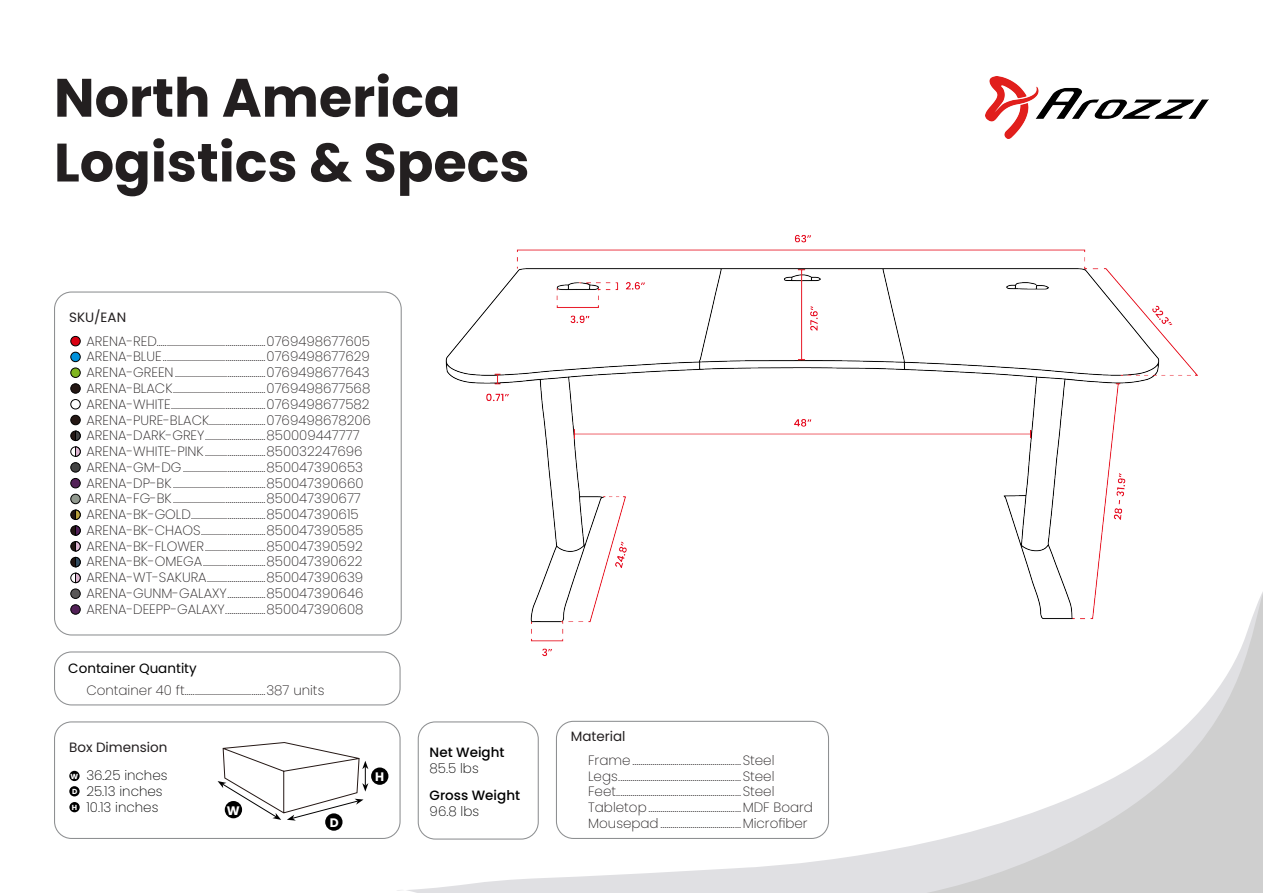
<style>
.page{position:relative;width:1263px;height:893px;background:#fff}
.page>*{position:absolute;margin:0;border:0;box-sizing:border-box;transform-origin:0 0}
.t1{font:700 54px/64.8px "Poppins";color:#231f20}
.t2{font:200 13.5px/15.8px "Poppins";color:#231f20}
.t3{font:200 13.5px/16.2px "Poppins";color:#000001}
.t4{font:13.5px "Poppins";color:#231f20}
.t5{font:500 13.5px "Poppins";color:#000001}
.t6{font:13.5px "Poppins";color:#000001}
.t7{font:700 12.3px "Poppins";color:#fff}
.t8{font:700 7.35px/15.9px "Poppins";color:#fff}
</style>
<div class="page">
<svg style="left:407px;top:592px;width:856px;height:301px"></svg>
<svg style="left:926px;top:593px;width:337px;height:300px"></svg>
<img style="left:985px;top:76px;width:224px;height:41px">
<div style="left:54px;top:291px;width:348px;height:344px;border:1px solid #8e9092;border-radius:17px"></div>
<div style="left:556px;top:721px;width:273px;height:118px;border:1px solid #8e9092;border-radius:17px"></div>
<div style="left:54px;top:651px;width:347px;height:54px;border:1px solid #8e9092;border-radius:17px"></div>
<div style="left:71px;top:336px;width:9px;height:10px;background:#d90012;border-radius:50%"></div>
<div style="left:71px;top:336px;width:9px;height:10px;border:1px solid #000;border-radius:50%"></div>
<div style="left:71px;top:368px;width:9px;height:9px;background:#80b51f;border-radius:50%"></div>
<div style="left:71px;top:368px;width:9px;height:10px;border:1px solid #000;border-radius:50%"></div>
<div style="left:71px;top:384px;width:9px;height:9px;background:#241714;border-radius:50%"></div>
<div style="left:71px;top:384px;width:9px;height:9px;border:1px solid #000;border-radius:50%"></div>
<div style="left:71px;top:352px;width:9px;height:10px;background:#0091db;border-radius:50%"></div>
<div style="left:71px;top:352px;width:9px;height:10px;border:1px solid #000;border-radius:50%"></div>
<div style="left:71px;top:399px;width:9px;height:10px;border:1px solid #000;border-radius:50%"></div>
<div style="left:71px;top:415px;width:9px;height:10px;background:#241714;border-radius:50%"></div>
<div style="left:71px;top:415px;width:9px;height:10px;border:1px solid #000;border-radius:50%"></div>
<div style="left:71px;top:589px;width:9px;height:9px;background:#595757;border-radius:50%"></div>
<div style="left:71px;top:589px;width:9px;height:10px;border:1px solid #000;border-radius:50%"></div>
<div style="left:71px;top:510px;width:9px;height:9px;background:#241714;border-radius:50%"></div>
<div style="left:71px;top:510px;width:9px;height:10px;border:1px solid #000;border-radius:50%"></div>
<div style="left:71px;top:431px;width:9px;height:10px;background:#241714;border-radius:50%"></div>
<div style="left:71px;top:431px;width:9px;height:10px;border:1px solid #000;border-radius:50%"></div>
<div style="left:71px;top:478px;width:9px;height:10px;background:#522157;border-radius:50%"></div>
<div style="left:71px;top:478px;width:9px;height:10px;border:1px solid #000;border-radius:50%"></div>
<div style="left:71px;top:463px;width:9px;height:9px;background:#424242;border-radius:50%"></div>
<div style="left:71px;top:462px;width:9px;height:10px;border:1px solid #000;border-radius:50%"></div>
<div style="left:71px;top:494px;width:9px;height:10px;background:#91998f;border-radius:50%"></div>
<div style="left:71px;top:494px;width:9px;height:10px;border:1px solid #000;border-radius:50%"></div>
<div style="left:71px;top:605px;width:9px;height:9px;background:#522157;border-radius:50%"></div>
<div style="left:71px;top:604px;width:9px;height:10px;border:1px solid #000;border-radius:50%"></div>
<div style="left:71px;top:526px;width:9px;height:9px;background:#241714;border-radius:50%"></div>
<div style="left:71px;top:526px;width:9px;height:9px;border:1px solid #000;border-radius:50%"></div>
<div style="left:71px;top:542px;width:9px;height:9px;background:#241714;border-radius:50%"></div>
<div style="left:71px;top:541px;width:9px;height:10px;border:1px solid #000;border-radius:50%"></div>
<svg style="left:75px;top:510px;width:6px;height:41px"></svg>
<div style="left:71px;top:557px;width:9px;height:10px;background:#241714;border-radius:50%"></div>
<div style="left:71px;top:557px;width:9px;height:10px;border:1px solid #000;border-radius:50%"></div>
<svg style="left:75px;top:557px;width:6px;height:10px"></svg>
<div style="left:71px;top:573px;width:9px;height:10px;border:1px solid #000;border-radius:50%"></div>
<svg style="left:75px;top:573px;width:6px;height:10px"></svg>
<div style="left:71px;top:447px;width:9px;height:10px;border:1px solid #000;border-radius:50%"></div>
<svg style="left:75px;top:431px;width:6px;height:26px"></svg>
<div style="left:54px;top:721px;width:347px;height:118px;border:1px solid #8e9092;border-radius:17px"></div>
<svg style="left:218px;top:742px;width:150px;height:79px"></svg>
<div style="left:69px;top:771px;width:11px;height:10px;background:#000;border-radius:50%"></div>
<div style="left:225px;top:801px;width:17px;height:17px;background:#000;border-radius:50%"></div>
<div style="left:325px;top:813px;width:17px;height:18px;background:#000;border-radius:50%"></div>
<div style="left:69px;top:786px;width:11px;height:10px;background:#000;border-radius:50%"></div>
<div style="left:69px;top:802px;width:11px;height:10px;background:#000;border-radius:50%"></div>
<div style="left:371px;top:767px;width:17px;height:18px;background:#000;border-radius:50%"></div>
<div style="left:418px;top:721px;width:121px;height:119px;border:1px solid #8e9092;border-radius:17px"></div>
<img style="left:445px;top:117px;width:793px;height:568px">
<h1 class="t1" style="left:54px;top:65px;width:477px">North America<br>Logistics &amp; Specs</h1>
<p class="t4" style="left:69px;top:308px;width:59px">SKU/EAN</p>
<p class="t2" style="left:87px;top:333px;width:286px">ARENA-RED......................................................0769498677605<br>ARENA-BLUE...................................................0769498677629<br>ARENA-GREEN.............................................0769498677643<br>ARENA-BLACK..............................................0769498677568<br>ARENA-WHITE...............................................0769498677582<br>ARENA-PURE-BLACK............................0769498678206<br>ARENA-DARK-GREY..............................850009447777<br>ARENA-WHITE-PINK..............................850032247696<br>ARENA-GM-DG.........................................850047390653<br>ARENA-DP-BK..............................................850047390660<br>ARENA-FG-BK..............................................850047390677<br>ARENA-BK-GOLD.....................................850047390615<br>ARENA-BK-CHAOS................................850047390585<br>ARENA-BK-FLOWER..............................850047390592<br>ARENA-BK-OMEGA...............................850047390622<br>ARENA-WT-SAKURA.............................850047390639<br>ARENA-GUNM-GALAXY...................850047390646<br>ARENA-DEEPP-GALAXY....................850047390608</p>
<p class="t6" style="left:68px;top:659px;width:130px">Container Quantity</p>
<p class="t2" style="left:86px;top:682px;width:239px">Container 40 ft........................................387 units</p>
<p class="t4" style="left:69px;top:738px;width:100px">Box Dimension</p>
<p class="t3" style="left:86px;top:767px;width:83px">36.25 inches<br>25.13 inches<br>10.13 inches</p>
<p class="t8" style="left:71px;top:768px;width:9px">W</p>
<p class="t8" style="left:72px;top:784px;width:7px">D<br>H</p>
<p class="t7" style="left:227px;top:802px;width:14px">W</p>
<p class="t7" style="left:330px;top:814px;width:10px">D</p>
<p class="t7" style="left:375px;top:768px;width:11px">H</p>
<p class="t5" style="left:430px;top:743px;width:76px">Net Weight</p>
<p class="t3" style="left:430px;top:760px;width:51px">85.5 lbs</p>
<p class="t5" style="left:430px;top:786px;width:92px">Gross Weight</p>
<p class="t3" style="left:430px;top:803px;width:51px">96.8 lbs</p>
<p class="t4" style="left:571px;top:727px;width:56px">Material</p>
<p class="t2" style="left:588px;top:752px;width:226px">Frame......................................................Steel Legs.............................................................Steel Feet..............................................................Steel Tabletop..............................................MDF Board Mousepad........................................Microfiber</p>
</div>
